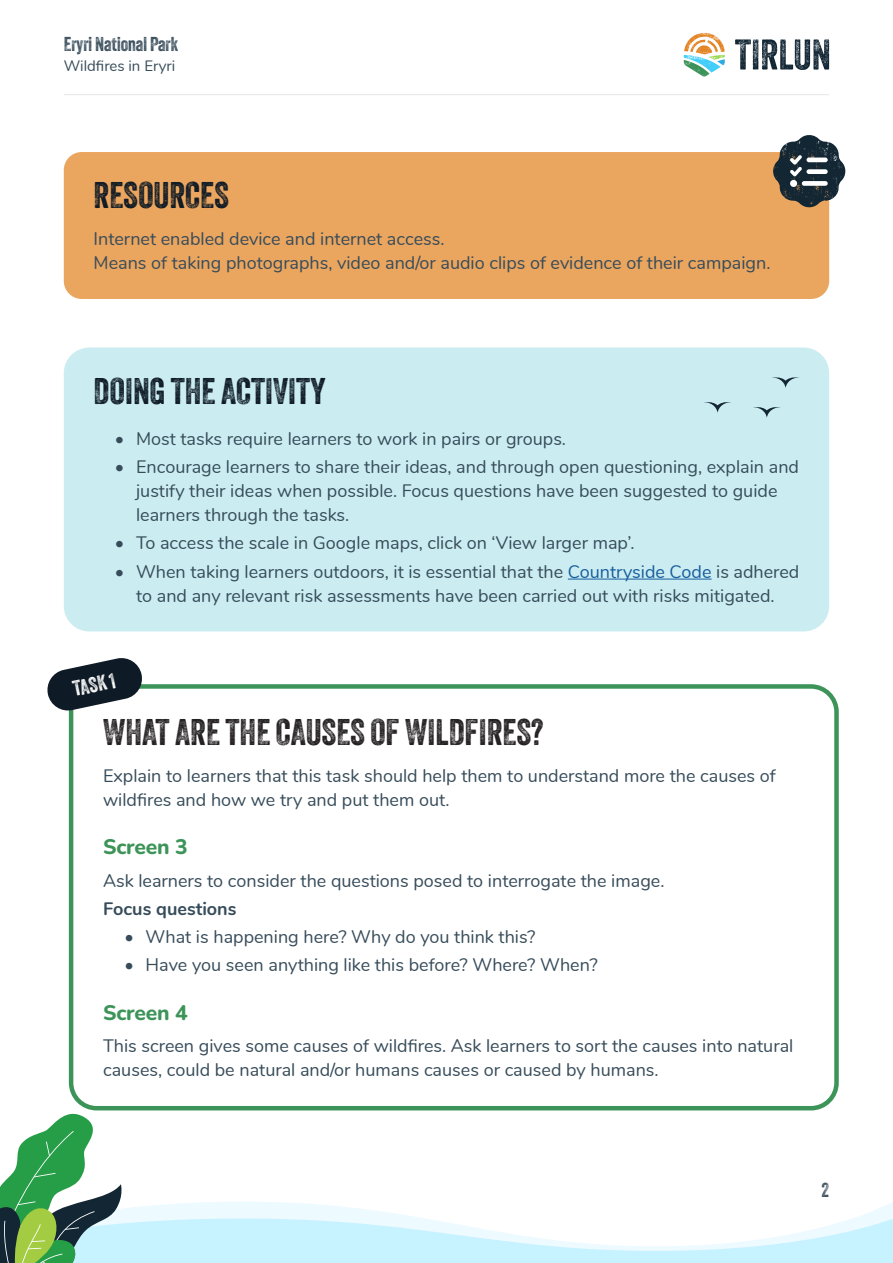
<style>
.page{position:relative;width:893px;height:1263px;background:#fff}
.page>*{position:absolute;margin:0;border:0;box-sizing:border-box;transform-origin:0 0}
.Page_sub_heading{font:36px "Veneer Two";color:#231f20}
.Page_sub_heading-2{font:36px "Veneer Two";color:#0e1a25}
.Page_section_heading{font:800 21px "Nunito";letter-spacing:-.01em;color:#3d9459}
.Key_activity_heading{font:21px "Veneer Two";color:#fff}
.t1{font:19.5px "Veneer Two";color:#374c5a}
.Body_text{font:18px/24px "Nunito";color:#374c5a}
.Body_text-2{font:700 18px "Nunito";color:#374c5a}
.t2{font:15px "Nunito";color:#374c5a}
.s1{color:#175d9e}
</style>
<div class="page">
<svg style="left:735px;top:39px;width:94px;height:31px"></svg>
<svg style="left:684px;top:33px;width:41px;height:44px"></svg>
<hr style="left:64px;top:94px;width:765px;height:1px;background:#e6e7e9">
<div style="left:64px;top:347px;width:765px;height:284px;background:#cbedf1;border-radius:26px"></div>
<hr style="left:568px;top:579px;width:144px;height:1px;background:#175d9e">
<svg style="left:772px;top:377px;width:27px;height:11px"></svg>
<svg style="left:753px;top:407px;width:28px;height:11px"></svg>
<svg style="left:704px;top:402px;width:27px;height:11px"></svg>
<svg style="left:0;top:1108px;width:893px;height:155px"></svg>
<div style="left:64px;top:152px;width:765px;height:147px;background:#eaa55f;border-radius:18px"></div>
<svg style="left:773px;top:135px;width:73px;height:74px"></svg>
<div style="left:69px;top:684px;width:770px;height:426px;border:4px solid #3d9459;border-radius:26px"></div>
<svg style="left:47px;top:658px;width:97px;height:54px"></svg>
<p class="t1" style="left:64px;top:32px;width:116px">Eryri National Park</p>
<p class="t2" style="left:64px;top:54px;width:113px">Wildfires in Eryri</p>
<p class="Page_sub_heading-2" style="left:94px;top:174px;width:137px">RESOURCES</p>
<p class="Body_text" style="left:94px;top:226px;width:352px">Internet enabled device and internet access.</p>
<p class="Body_text" style="left:94px;top:250px;width:678px">Means of taking photographs, video and/or audio clips of evidence of their campaign.</p>
<p class="Page_sub_heading-2" style="left:94px;top:369px;width:234px">DOING THE ACTIVITY</p>
<p class="Body_text" style="left:115px;top:426px;width:453px">• Most tasks require learners to work in pairs or groups.</p>
<p class="Body_text" style="left:136px;top:454px;width:664px;text-indent:-21px">• Encourage learners to share their ideas, and through open questioning, explain and justify their ideas when possible. Focus questions have been suggested to guide learners through the tasks.</p>
<p class="Body_text" style="left:115px;top:530px;width:521px">• To access the scale in Google maps, click on ‘View larger map’.</p>
<p class="Body_text" style="left:115px;top:558px;width:686px;text-align:center">• When taking learners outdoors, it is essential that the <span class="s1">Countryside Code</span> is adhered to and any relevant risk assessments have been carried out with risks mitigated.</p>
<p class="Key_activity_heading" style="left:71px;top:677px;width:44px;rotate:-12deg">TASK 1</p>
<p class="Page_sub_heading" style="left:103px;top:710px;width:442px">WHAT ARE THE CAUSES OF WILDFIRES?</p>
<p class="Body_text" style="left:103px;top:763px;width:674px">Explain to learners that this task should help them to understand more the causes of wildfires and how we try and put them out.</p>
<p class="Page_section_heading" style="left:103px;top:832px;width:86px">Screen 3</p>
<p class="Body_text" style="left:103px;top:867px;width:563px">Ask learners to consider the questions posed to interrogate the image.</p>
<p class="Body_text-2" style="left:103px;top:895px;width:135px">Focus questions</p>
<p class="Body_text" style="left:124px;top:924px;width:413px">• What is happening here? Why do you think this?</p>
<p class="Body_text" style="left:124px;top:952px;width:475px">• Have you seen anything like this before? Where? When?</p>
<p class="Page_section_heading" style="left:103px;top:997px;width:86px">Screen 4</p>
<p class="Body_text" style="left:103px;top:1033px;width:692px">This screen gives some causes of wildfires. Ask learners to sort the causes into natural causes, could be natural and/or humans causes or caused by humans.</p>
<p class="t1" style="left:821px;top:1178px;width:9px">2</p>
</div>
